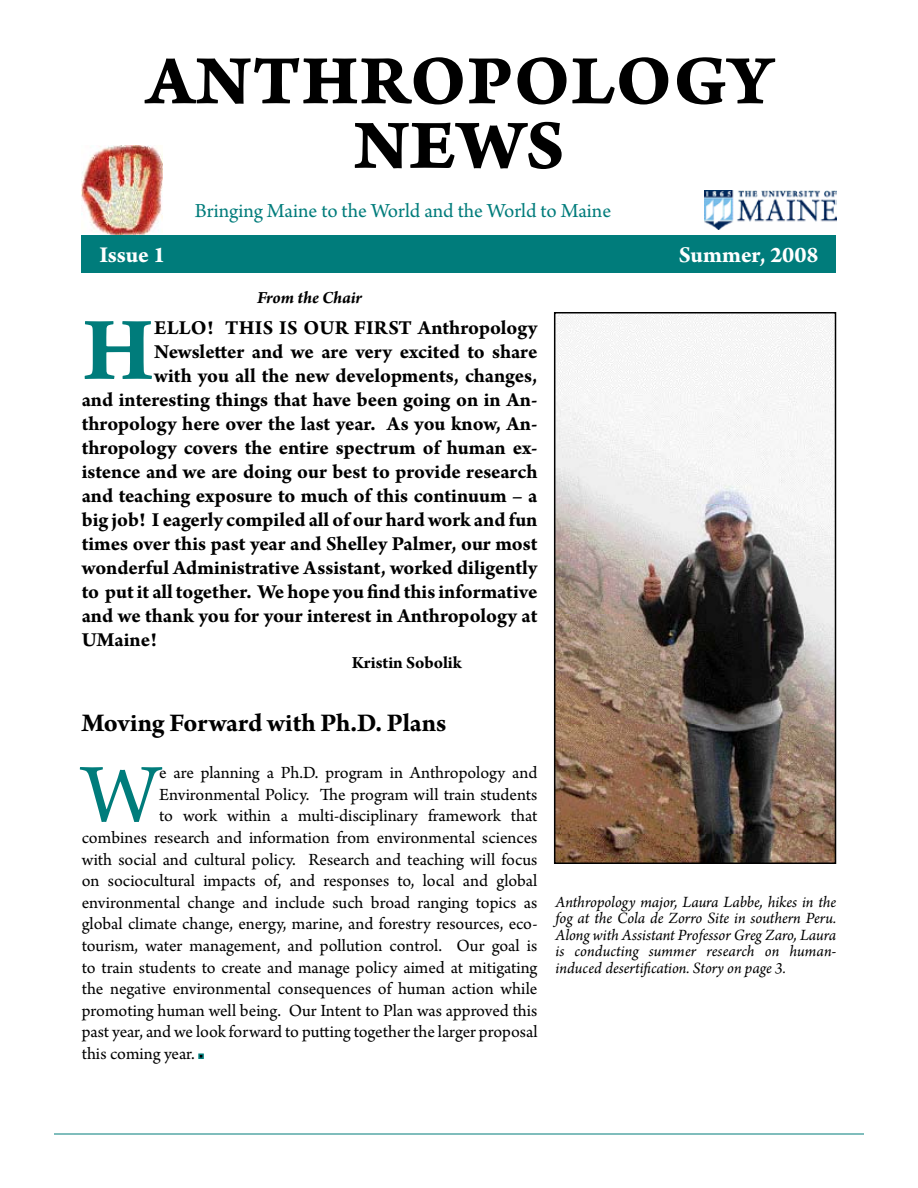
<style>
.page{position:relative;width:918px;height:1188px;background:#fff}
.page>*{position:absolute;margin:0;border:0;box-sizing:border-box;transform-origin:0 0}
.t1{font:700 95.1px "Arno Pro";color:#007c7b}
.t2{font:87.9px "Arno Pro";color:#007c7b}
.t3{font:73.5px/64.5px "Arno Pro Bold Caption";color:#000;text-align:center}
.t4{font:700 27px "Arno Pro";letter-spacing:-.005em;color:#000}
.t5{font:700 24px "Arno Pro";letter-spacing:-.005em;color:#fff}
.t6{font:700 21px "Arno Pro";letter-spacing:-.005em;color:#000}
.t7{font:21px "Arno Pro";color:#007c7b}
.t8{font:18px "Arno Pro";color:#000}
.t9{font:700 18px "Arno Pro";color:#000}
.t10{font:italic 700 18px "Arno Pro";letter-spacing:-.005em;color:#000}
.t11{font:italic 16.5px/16.5px "Arno Pro";color:#000;text-align:justify}
</style>
<div class="page">
<img style="left:82px;top:146px;width:81px;height:90px">
<img style="left:704px;top:190px;width:132px;height:40px">
<svg style="left:198px;top:1054px;width:6px;height:5px"></svg>
<div style="left:82px;top:236px;width:754px;height:37px;background:#007c7b"></div>
<img style="left:557px;top:315px;width:276px;height:546px">
<div style="left:554px;top:312px;width:282px;height:552px;border:2px solid #000"></div>
<hr style="left:54px;top:1134px;width:810px;height:1px;background:#007c7b">
<h3 class="t3" style="left:145px;top:52px;width:629px">ANTHROPOLOGY<br>NEWS</h3>
<p class="t7" style="left:195px;top:199px;width:418px">Bringing Maine to the World and the World to Maine</p>
<h3 class="t5" style="left:99px;top:241px;width:68px">Issue 1</h3>
<h3 class="t5" style="left:679px;top:241px;width:142px">Summer, 2008</h3>
<p class="t10" style="left:257px;top:287px;width:106px">From the Chair</p>
<h1 class="t1" style="left:82px;top:295px;width:73px">H</h1>
<p class="t6" style="left:154px;top:315px;width:97px">ello! This</p>
<p class="t6" style="left:279px;top:315px;width:260px">is our first Anthropology</p>
<p class="t6" style="left:154px;top:339px;width:385px">Newsletter and we are very excited to share</p>
<p class="t6" style="left:154px;top:363px;width:385px">with you all the new developments, changes,</p>
<p class="t6" style="left:82px;top:387px;width:457px">and interesting things that have been going on in An-</p>
<p class="t6" style="left:82px;top:411px;width:457px">thropology here over the last year. As you know, An-</p>
<p class="t6" style="left:82px;top:435px;width:457px">thropology covers the entire spectrum of human ex-</p>
<p class="t6" style="left:82px;top:459px;width:457px">istence and we are doing our best to provide research</p>
<p class="t6" style="left:82px;top:483px;width:457px">and teaching exposure to much of this continuum – a</p>
<p class="t6" style="left:82px;top:507px;width:457px">big job! I eagerly compiled all of our hard work and fun</p>
<p class="t6" style="left:82px;top:531px;width:457px">times over this past year and Shelley Palmer, our most</p>
<p class="t6" style="left:82px;top:555px;width:457px">wonderful Administrative Assistant, worked diligently</p>
<p class="t6" style="left:82px;top:579px;width:457px">to put it all together. We hope you find this informative</p>
<p class="t6" style="left:82px;top:603px;width:457px">and we thank you for your interest in Anthropology at</p>
<p class="t6" style="left:82px;top:627px;width:77px">UMaine!</p>
<p class="t9" style="left:352px;top:652px;width:112px">Kristin Sobolik</p>
<h3 class="t4" style="left:82px;top:707px;width:366px">Moving Forward with Ph.D. Plans</h3>
<h2 class="t2" style="left:82px;top:745px;width:79px">W</h2>
<p class="t8" style="left:159px;top:763px;width:380px">e are planning a Ph.D. program in Anthropology and</p>
<p class="t8" style="left:159px;top:784px;width:380px">Environmental Policy. The program will train students</p>
<p class="t8" style="left:159px;top:806px;width:380px">to work within a multi-disciplinary framework that</p>
<p class="t8" style="left:82px;top:827px;width:457px">combines research and information from environmental sciences</p>
<p class="t8" style="left:82px;top:849px;width:457px">with social and cultural policy. Research and teaching will focus</p>
<p class="t8" style="left:82px;top:871px;width:457px">on sociocultural impacts of, and responses to, local and global</p>
<p class="t8" style="left:82px;top:892px;width:457px">environmental change and include such broad ranging topics as</p>
<p class="t8" style="left:82px;top:914px;width:457px">global climate change, energy, marine, and forestry resources, eco-</p>
<p class="t8" style="left:82px;top:935px;width:457px">tourism, water management, and pollution control. Our goal is</p>
<p class="t8" style="left:82px;top:957px;width:457px">to train students to create and manage policy aimed at mitigating</p>
<p class="t8" style="left:82px;top:979px;width:457px">the negative environmental consequences of human action while</p>
<p class="t8" style="left:82px;top:1000px;width:457px">promoting human well being. Our Intent to Plan was approved this</p>
<p class="t8" style="left:82px;top:1022px;width:457px">past year, and we look forward to putting together the larger proposal</p>
<p class="t8" style="left:82px;top:1043px;width:115px">this coming year.</p>
<p class="t11" style="left:555px;top:894px;width:282px">Anthropology major, Laura Labbe, hikes in the fog at the Cola de Zorro Site in southern Peru.<br>Along with Assistant Professor Greg Zaro, Laura is conducting summer research on human&shy;induced desertification. Story on page 3.</p>
</div>
